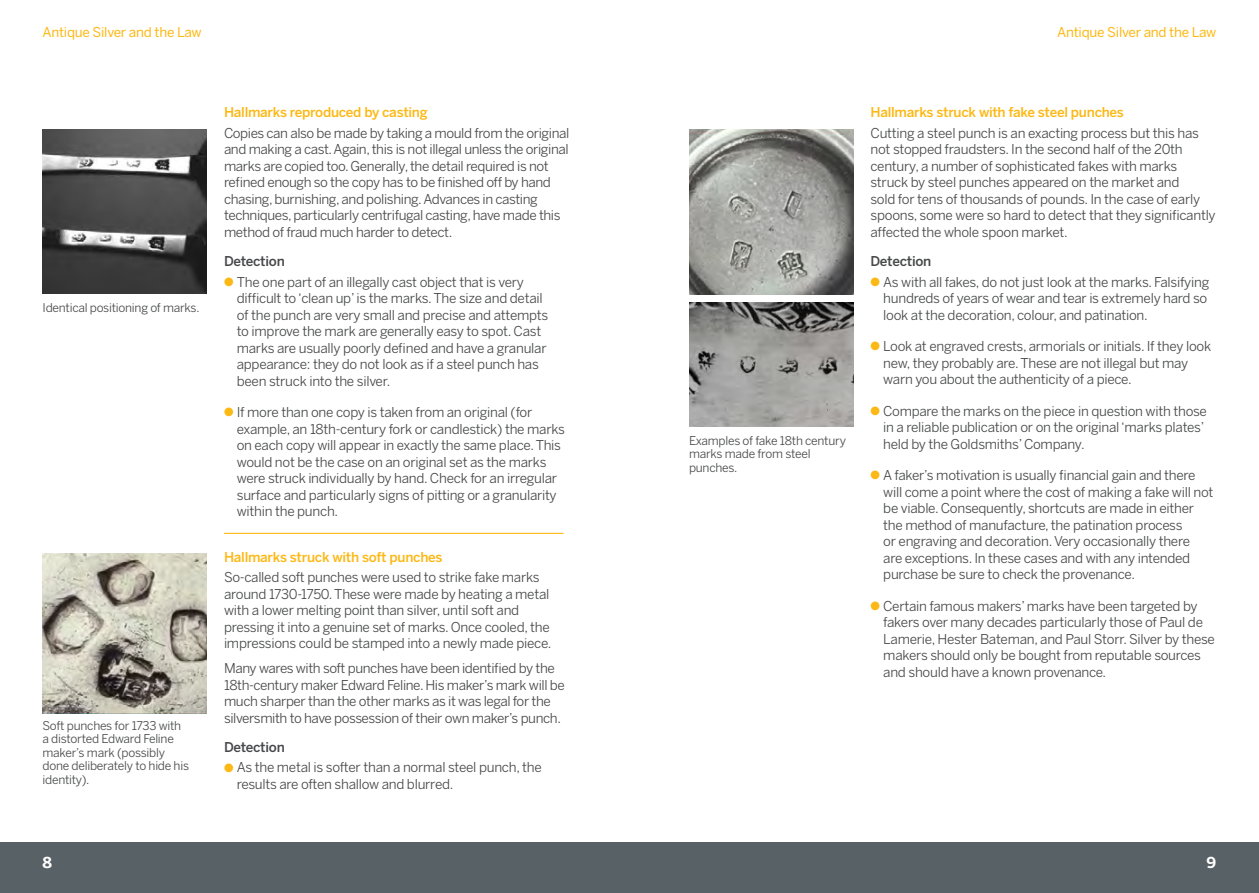
<style>
.page{position:relative;width:1259px;height:893px;background:#fff}
.page>*{position:absolute;margin:0;border:0;box-sizing:border-box;transform-origin:0 0}
.t1{font:700 15px "Benton Sans";color:#fff}
.Body_Style{font:13.5px/16.5px "Benton Sans";letter-spacing:-.02em;color:#464748}
.Sub_Head{font:500 13.5px "Benton Sans";letter-spacing:-.02em;color:#fcb814}
.t2{font:13.5px "Benton Sans";letter-spacing:-.02em;color:#fcb814}
.Sub_Head-2{font:500 13.5px "Benton Sans";letter-spacing:-.02em;color:#464748}
.Pic_Captions{font:12px/13.5px "Benton Sans";letter-spacing:-.02em;color:#464748}
.s1{color:#fcb814}
</style>
<div class="page">
<div style="left:0;top:842px;width:1259px;height:51px;background:#586166"></div>
<img style="left:689px;top:130px;width:164px;height:164px">
<img style="left:689px;top:303px;width:164px;height:123px">
<img style="left:43px;top:553px;width:164px;height:161px">
<hr style="left:224px;top:533px;width:339px;height:1px;background:#fcb814">
<img style="left:43px;top:129px;width:164px;height:165px">
<p class="t2" style="left:43px;top:24px;width:161px">Antique Silver and the Law</p>
<p class="t2" style="left:1057px;top:24px;width:161px">Antique Silver and the Law</p>
<p class="Pic_Captions" style="left:43px;top:301px;width:158px">Identical positioning of marks.</p>
<p class="Pic_Captions" style="left:43px;top:719px;width:148px">Soft punches for 1733 with a distorted Edward Feline maker’s mark (possibly done deliberately to hide his identity).</p>
<p class="Sub_Head" style="left:224px;top:104px;width:205px">Hallmarks reproduced by casting</p>
<p class="Body_Style" style="left:224px;top:124px;width:347px">Copies can also be made by taking a mould from the original and making a cast. Again, this is not illegal unless the original marks are copied too. Generally, the detail required is not refined enough so the copy has to be finished off by hand chasing, burnishing, and polishing. Advances in casting techniques, particularly centrifugal casting, have made this method of fraud much harder to detect.</p>
<p class="Sub_Head-2" style="left:224px;top:253px;width:62px">Detection</p>
<p class="Body_Style" style="left:237px;top:273px;width:313px;text-indent:-13px"><span class="s1">●</span> The one part of an illegally cast object that is very difficult to ‘clean up’ is the marks. The size and detail of the punch are very small and precise and attempts to improve the mark are generally easy to spot. Cast marks are usually poorly defined and have a granular appearance: they do not look as if a steel punch has been struck into the silver.</p>
<p class="Body_Style" style="left:237px;top:404px;width:330px;text-indent:-13px"><span class="s1">●</span> If more than one copy is taken from an original (for example, an 18th-century fork or candlestick) the marks on each copy will appear in exactly the same place. This would not be the case on an original set as the marks were struck individually by hand. Check for an irregular surface and particularly signs of pitting or a granularity within the punch.</p>
<p class="Sub_Head" style="left:224px;top:549px;width:220px">Hallmarks struck with soft punches</p>
<p class="Body_Style" style="left:224px;top:569px;width:329px">So-called soft punches were used to strike fake marks around 1730-1750. These were made by heating a metal with a lower melting point than silver, until soft and pressing it into a genuine set of marks. Once cooled, the impressions could be stamped into a newly made piece.</p>
<p class="Body_Style" style="left:224px;top:660px;width:342px">Many wares with soft punches have been identified by the 18th-century maker Edward Feline. His maker’s mark will be much sharper than the other marks as it was legal for the silversmith to have possession of their own maker’s punch.</p>
<p class="Sub_Head-2" style="left:224px;top:739px;width:62px">Detection</p>
<p class="Body_Style" style="left:237px;top:759px;width:306px;text-indent:-13px"><span class="s1">●</span> As the metal is softer than a normal steel punch, the results are often shallow and blurred.</p>
<p class="Pic_Captions" style="left:689px;top:433px;width:158px">Examples of fake 18th century marks made from steel punches.</p>
<p class="Sub_Head" style="left:870px;top:104px;width:255px">Hallmarks struck with fake steel punches</p>
<p class="Body_Style" style="left:870px;top:124px;width:347px">Cutting a steel punch is an exacting process but this has not stopped fraudsters. In the second half of the 20th century, a number of sophisticated fakes with marks struck by steel punches appeared on the market and<br>sold for tens of thousands of pounds. In the case of early spoons, some were so hard to detect that they significantly affected the whole spoon market.</p>
<p class="Sub_Head-2" style="left:870px;top:253px;width:62px">Detection</p>
<p class="Body_Style" style="left:883px;top:273px;width:327px;text-indent:-13px"><span class="s1">●</span> As with all fakes, do not just look at the marks. Falsifying hundreds of years of wear and tear is extremely hard so look at the decoration, colour, and patination.</p>
<p class="Body_Style" style="left:883px;top:338px;width:329px;text-indent:-13px"><span class="s1">●</span> Look at engraved crests, armorials or initials. If they look new, they probably are. These are not illegal but may warn you about the authenticity of a piece.</p>
<p class="Body_Style" style="left:883px;top:402px;width:325px;text-indent:-13px"><span class="s1">●</span> Compare the marks on the piece in question with those in a reliable publication or on the original ‘marks plates’ held by the Goldsmiths’ Company.</p>
<p class="Body_Style" style="left:883px;top:467px;width:332px;text-indent:-13px"><span class="s1">●</span> A faker’s motivation is usually financial gain and there will come a point where the cost of making a fake will not be viable. Consequently, shortcuts are made in either the method of manufacture, the patination process<br>or engraving and decoration. Very occasionally there<br>are exceptions. In these cases and with any intended purchase be sure to check the provenance.</p>
<p class="Body_Style" style="left:883px;top:597px;width:333px;text-indent:-13px"><span class="s1">●</span> Certain famous makers’ marks have been targeted by fakers over many decades particularly those of Paul de Lamerie, Hester Bateman, and Paul Storr. Silver by these makers should only be bought from reputable sources and should have a known provenance.</p>
<p class="t1" style="left:43px;top:853px;width:11px">8</p>
<p class="t1" style="left:1206px;top:853px;width:11px">9</p>
</div>
